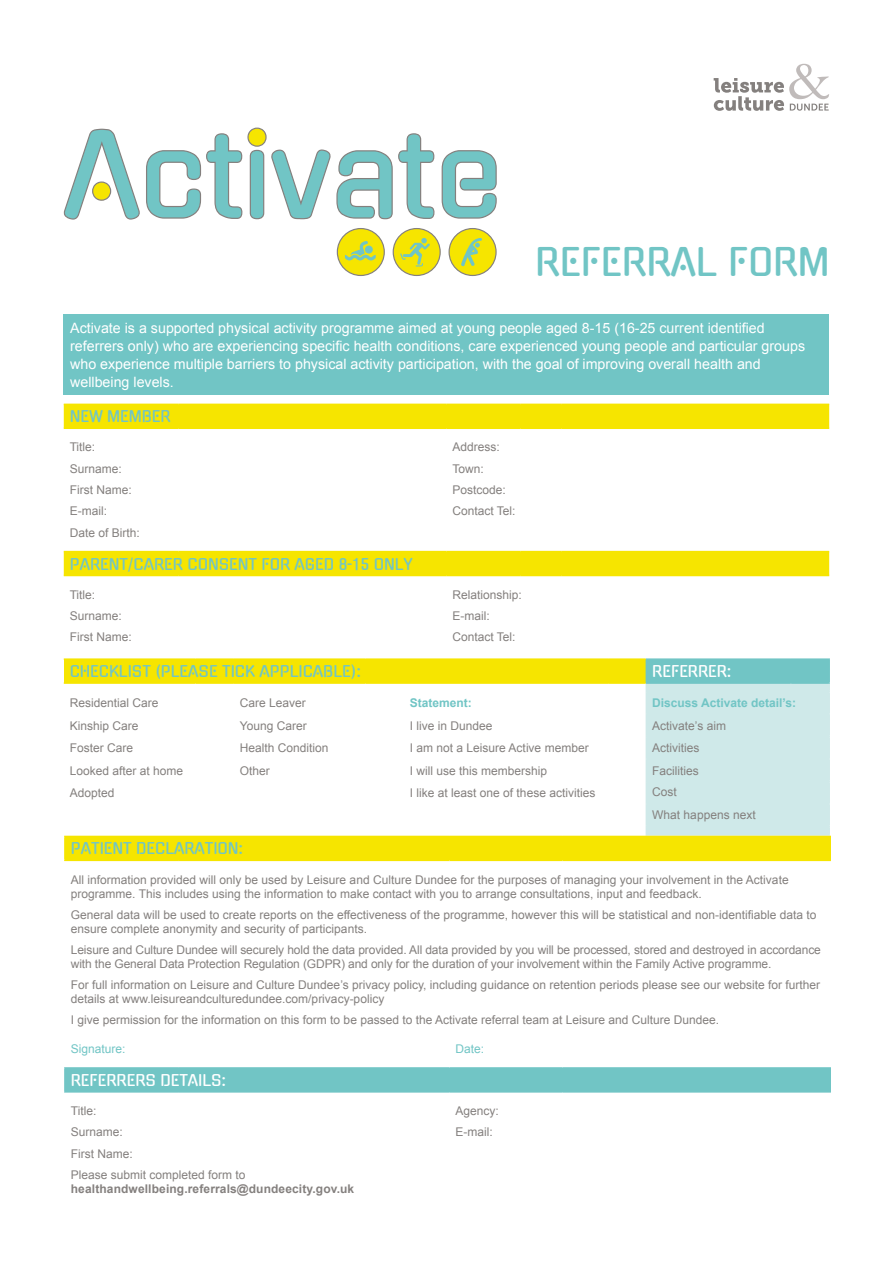
<style>
.page{position:relative;width:893px;height:1263px;background:#fff}
.page>*{position:absolute;margin:0;border:0;box-sizing:border-box;transform-origin:0 0}
.t1{font:36.45px "Gugi";color:#71c5c5}
.t2{font:15px "Gugi";color:#71c5c5}
.t3{font:15px "Gugi";color:#fff}
.t4{font:14.25px/18px "Arial";color:#fff}
.t5{font:12px/14.4px "Arial";color:#84807e}
.t6{font:700 12px "Arial";letter-spacing:.01em;color:#84807e}
.t7{font:700 12px "Arial";color:#71c5c5}
.t8{font:12px "Arial";color:#71c5c5}
</style>
<div class="page">
<div style="left:64px;top:659px;width:582px;height:24px;background:#f6e500"></div>
<hr style="left:646px;top:658px;width:145px;height:2px;background:#71c5c5">
<hr style="left:791px;top:658px;width:39px;height:2px;background:#71c5c5">
<svg style="left:646px;top:660px;width:184px;height:174px"></svg>
<hr style="left:646px;top:834px;width:145px;height:2px;background:#cfe9e9">
<hr style="left:791px;top:834px;width:39px;height:2px;background:#cfe9e9">
<hr style="left:64px;top:658px;width:132px;height:2px;background:#f6e500">
<hr style="left:196px;top:658px;width:38px;height:2px;background:#f6e500">
<hr style="left:234px;top:658px;width:132px;height:2px;background:#f6e500">
<hr style="left:366px;top:658px;width:38px;height:2px;background:#f6e500">
<hr style="left:404px;top:658px;width:204px;height:2px;background:#f6e500">
<hr style="left:608px;top:658px;width:38px;height:2px;background:#f6e500">
<hr style="left:64px;top:682px;width:132px;height:2px;background:#f6e500">
<hr style="left:196px;top:682px;width:38px;height:2px;background:#f6e500">
<hr style="left:234px;top:682px;width:132px;height:2px;background:#f6e500">
<hr style="left:366px;top:682px;width:38px;height:2px;background:#f6e500">
<hr style="left:404px;top:682px;width:204px;height:2px;background:#f6e500">
<hr style="left:608px;top:682px;width:38px;height:2px;background:#f6e500">
<svg style="left:64px;top:405px;width:765px;height:170px"></svg>
<hr style="left:64px;top:404px;width:115px;height:1px;background:#f6e500">
<hr style="left:179px;top:404px;width:267px;height:1px;background:#f6e500">
<hr style="left:446px;top:404px;width:74px;height:1px;background:#f6e500">
<hr style="left:520px;top:404px;width:41px;height:1px;background:#f6e500">
<hr style="left:561px;top:404px;width:268px;height:1px;background:#f6e500">
<hr style="left:64px;top:427px;width:115px;height:2px;background:#f6e500">
<hr style="left:179px;top:427px;width:267px;height:2px;background:#f6e500">
<hr style="left:446px;top:427px;width:74px;height:2px;background:#f6e500">
<hr style="left:520px;top:427px;width:41px;height:2px;background:#f6e500">
<hr style="left:561px;top:427px;width:268px;height:2px;background:#f6e500">
<hr style="left:64px;top:551px;width:115px;height:1px;background:#f6e500">
<hr style="left:179px;top:551px;width:267px;height:1px;background:#f6e500">
<hr style="left:446px;top:551px;width:74px;height:1px;background:#f6e500">
<hr style="left:520px;top:551px;width:41px;height:1px;background:#f6e500">
<hr style="left:561px;top:551px;width:268px;height:1px;background:#f6e500">
<hr style="left:64px;top:575px;width:115px;height:1px;background:#f6e500">
<hr style="left:179px;top:575px;width:267px;height:1px;background:#f6e500">
<hr style="left:446px;top:575px;width:74px;height:1px;background:#f6e500">
<hr style="left:520px;top:575px;width:41px;height:1px;background:#f6e500">
<hr style="left:561px;top:575px;width:268px;height:1px;background:#f6e500">
<div style="left:65px;top:836px;width:765px;height:24px;background:#f6e500"></div>
<div style="left:65px;top:1068px;width:765px;height:24px;background:#71c5c5"></div>
<hr style="left:64px;top:1069px;width:2px;height:22px;background:#71c5c5">
<hr style="left:64px;top:1067px;width:115px;height:2px;background:#71c5c5">
<hr style="left:179px;top:1067px;width:270px;height:2px;background:#71c5c5">
<hr style="left:449px;top:1067px;width:113px;height:2px;background:#71c5c5">
<hr style="left:562px;top:1067px;width:269px;height:2px;background:#71c5c5">
<hr style="left:829px;top:1069px;width:2px;height:22px;background:#71c5c5">
<hr style="left:64px;top:1091px;width:115px;height:1px;background:#71c5c5">
<hr style="left:562px;top:1091px;width:269px;height:1px;background:#71c5c5">
<hr style="left:64px;top:836px;width:115px;height:1px;background:#f6e500">
<hr style="left:64px;top:837px;width:2px;height:22px;background:#f6e500">
<hr style="left:562px;top:836px;width:269px;height:1px;background:#f6e500">
<hr style="left:829px;top:837px;width:2px;height:22px;background:#f6e500">
<hr style="left:64px;top:859px;width:115px;height:2px;background:#f6e500">
<hr style="left:179px;top:859px;width:270px;height:2px;background:#f6e500">
<hr style="left:449px;top:859px;width:113px;height:2px;background:#f6e500">
<hr style="left:562px;top:859px;width:269px;height:2px;background:#f6e500">
<div style="left:64px;top:314px;width:765px;height:81px;background:#71c5c5"></div>
<svg style="left:64px;top:129px;width:76px;height:91px"></svg>
<svg style="left:146px;top:128px;width:289px;height:91px"></svg>
<svg style="left:442px;top:150px;width:55px;height:69px"></svg>
<svg style="left:337px;top:228px;width:48px;height:48px"></svg>
<svg style="left:393px;top:228px;width:48px;height:48px"></svg>
<svg style="left:449px;top:228px;width:48px;height:48px"></svg>
<svg style="left:714px;top:64px;width:115px;height:47px"></svg>
<h1 class="t1" style="left:535px;top:244px;width:296px">REFERRAL FORM</h1>
<p class="t4" style="left:70px;top:319px;width:736px">Activate is a supported physical activity programme aimed at young people aged 8-15 (16-25 current identified referrers only) who are experiencing specific health conditions, care experienced young people and particular groups who experience multiple barriers to physical activity participation, with the goal of improving overall health and wellbeing levels.</p>
<p class="t2" style="left:70px;top:409px;width:102px">NEW MEMBER</p>
<p class="t5" style="left:70px;top:440px;width:27px">Title:</p>
<p class="t5" style="left:452px;top:440px;width:49px">Address:</p>
<p class="t5" style="left:70px;top:461px;width:54px">Surname:</p>
<p class="t5" style="left:452px;top:461px;width:33px">Town:</p>
<p class="t5" style="left:70px;top:483px;width:64px">First Name:</p>
<p class="t5" style="left:452px;top:483px;width:55px">Postcode:</p>
<p class="t5" style="left:70px;top:504px;width:39px">E-mail:</p>
<p class="t5" style="left:452px;top:504px;width:65px">Contact Tel:</p>
<p class="t5" style="left:70px;top:525px;width:72px">Date of Birth:</p>
<p class="t2" style="left:70px;top:556px;width:344px">PARENT/CARER CONSENT FOR AGED 8-15 ONLY</p>
<p class="t5" style="left:70px;top:587px;width:27px">Title:</p>
<p class="t5" style="left:452px;top:587px;width:71px">Relationship:</p>
<p class="t5" style="left:70px;top:609px;width:54px">Surname:</p>
<p class="t5" style="left:452px;top:609px;width:39px">E-mail:</p>
<p class="t5" style="left:70px;top:630px;width:64px">First Name:</p>
<p class="t5" style="left:452px;top:630px;width:65px">Contact Tel:</p>
<p class="t2" style="left:70px;top:664px;width:293px">CHECKLIST (PLEASE TICK APPLICABLE):</p>
<p class="t3" style="left:652px;top:664px;width:81px">REFERRER:</p>
<p class="t5" style="left:70px;top:696px;width:90px">Residential Care</p>
<p class="t5" style="left:240px;top:696px;width:68px">Care Leaver</p>
<p class="t7" style="left:410px;top:695px;width:64px">Statement:</p>
<p class="t7" style="left:652px;top:695px;width:145px">Discuss Activate detail’s:</p>
<p class="t5" style="left:70px;top:718px;width:70px">Kinship Care</p>
<p class="t5" style="left:240px;top:718px;width:68px">Young Carer</p>
<p class="t5" style="left:410px;top:718px;width:84px">I live in Dundee</p>
<p class="t5" style="left:652px;top:718px;width:75px">Activate’s aim</p>
<p class="t5" style="left:70px;top:741px;width:65px">Foster Care</p>
<p class="t5" style="left:240px;top:741px;width:90px">Health Condition</p>
<p class="t5" style="left:410px;top:741px;width:180px">I am not a Leisure Active member</p>
<p class="t5" style="left:652px;top:741px;width:49px">Activities</p>
<p class="t5" style="left:70px;top:763px;width:115px">Looked after at home</p>
<p class="t5" style="left:240px;top:763px;width:32px">Other</p>
<p class="t5" style="left:410px;top:763px;width:139px">I will use this membership</p>
<p class="t5" style="left:652px;top:763px;width:48px">Facilities</p>
<p class="t5" style="left:70px;top:786px;width:46px">Adopted</p>
<p class="t5" style="left:410px;top:786px;width:187px">I like at least one of these activities</p>
<p class="t5" style="left:652px;top:781px;width:105px;line-height:22.5px">Cost<br>What happens next</p>
<p class="t2" style="left:71px;top:841px;width:174px">PATIENT DECLARATION:</p>
<p class="t5" style="left:71px;top:872px;width:719px">All information provided will only be used by Leisure and Culture Dundee for the purposes of managing your involvement in the Activate programme. This includes using the information to make contact with you to arrange consultations, input and feedback.</p>
<p class="t5" style="left:71px;top:907px;width:747px">General data will be used to create reports on the effectiveness of the programme, however this will be statistical and non-identifiable data to ensure complete anonymity and security of participants.</p>
<p class="t5" style="left:71px;top:942px;width:751px">Leisure and Culture Dundee will securely hold the data provided. All data provided by you will be processed, stored and destroyed in accordance with the General Data Protection Regulation (GDPR) and only for the duration of your involvement within the Family Active programme.</p>
<p class="t5" style="left:71px;top:977px;width:751px">For full information on Leisure and Culture Dundee’s privacy policy, including guidance on retention periods please see our website for further details at www.leisureandculturedundee.com/privacy-policy</p>
<p class="t5" style="left:71px;top:1012px;width:650px">I give permission for the information on this form to be passed to the Activate referral team at Leisure and Culture Dundee.</p>
<p class="t8" style="left:71px;top:1041px;width:56px">Signature:</p>
<p class="t8" style="left:455px;top:1041px;width:30px">Date:</p>
<p class="t3" style="left:71px;top:1073px;width:157px">REFERRERS DETAILS:</p>
<p class="t5" style="left:71px;top:1104px;width:27px">Title:</p>
<p class="t5" style="left:455px;top:1104px;width:45px">Agency:</p>
<p class="t5" style="left:71px;top:1125px;width:54px">Surname:</p>
<p class="t5" style="left:455px;top:1125px;width:39px">E-mail:</p>
<p class="t5" style="left:71px;top:1143px;width:176px;line-height:21.3px">First Name:<br>Please submit completed form to</p>
<p class="t6" style="left:71px;top:1181px;width:285px">healthandwellbeing.referrals@dundeecity.gov.uk</p>
</div>
